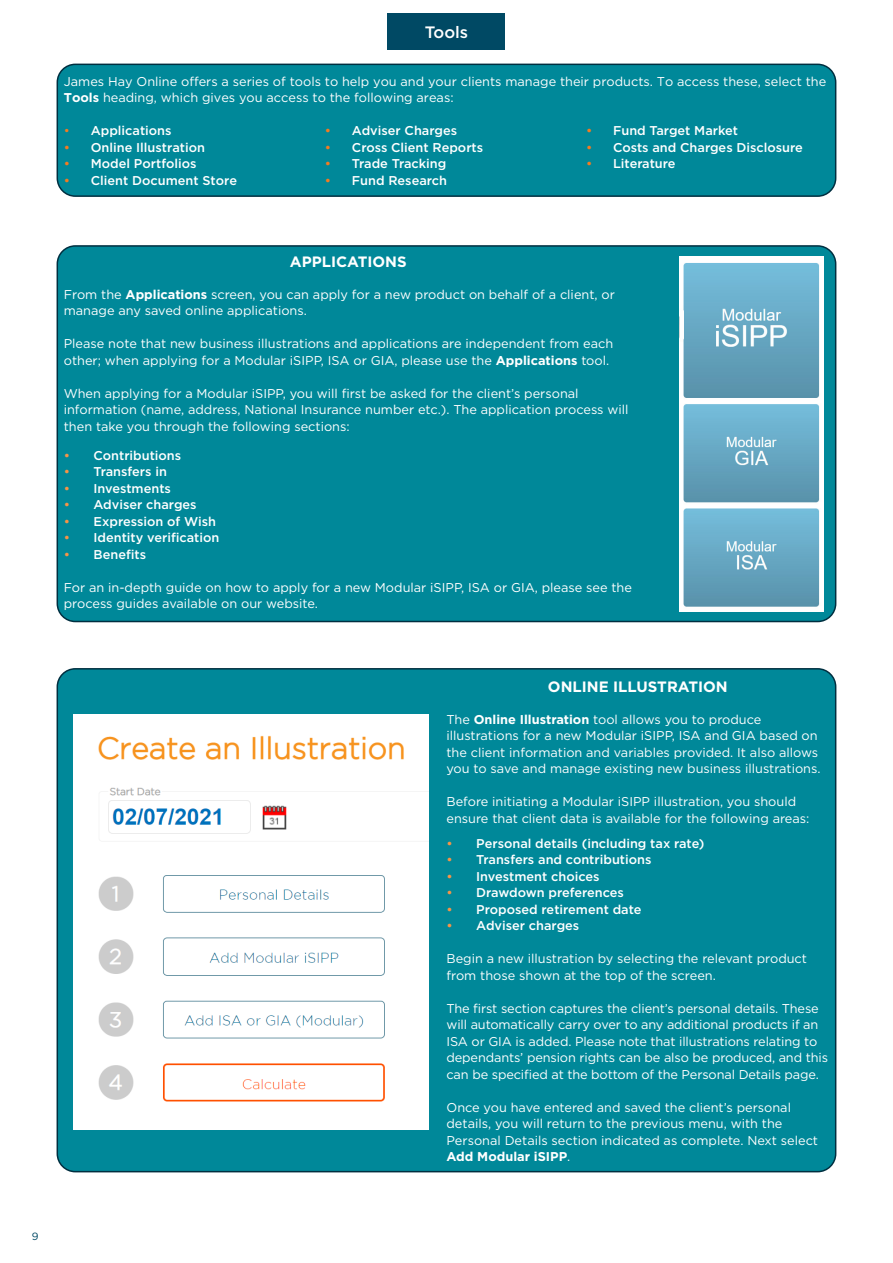
<style>
.page{position:relative;width:893px;height:1263px;background:#fff}
.page>*{position:absolute;margin:0;border:0;box-sizing:border-box;transform-origin:0 0}
.t1{font:500 16.5px "Gotham";color:#fff}
.t2{font:700 15px "Gotham";color:#fff}
.t3{font:12.75px/16.5px "Gotham";color:#fff}
.t4{font:500 12.75px "Gotham";color:#fff}
.t5{font:10.5px "Gotham";color:#004964}
.s1{font-weight:700}
.s2{font-weight:400;color:#f47b21}
.s3{color:#f47b21}
.s4{color:#f79447}
</style>
<div class="page">
<div style="left:57px;top:64px;width:779px;height:132px;background:#089;border-radius:18px"></div>
<div style="left:57px;top:64px;width:779px;height:133px;border:2px solid #002f40;border-radius:18px"></div>
<div style="left:388px;top:14px;width:117px;height:36px;background:#004964"></div>
<div style="left:57px;top:246px;width:779px;height:375px;background:#089;border-radius:18px"></div>
<div style="left:57px;top:245px;width:779px;height:377px;border:2px solid #002f40;border-radius:18px"></div>
<img style="left:679px;top:257px;width:144px;height:354px">
<div style="left:57px;top:669px;width:779px;height:503px;background:#089;border-radius:18px"></div>
<img style="left:74px;top:715px;width:354px;height:414px">
<div style="left:679px;top:309px;width:5px;height:31px;border:2px solid #fff;border-radius:2px"></div>
<p class="t1" style="left:425px;top:22px;width:45px">Tools</p>
<p class="t3" style="left:64px;top:73px;width:764px">James Hay Online offers a series of tools to help you and your clients manage their products. To access these, select the<br><span class="s1">Tools</span> heading, which gives you access to the following areas:</p>
<p class="t4" style="left:64px;top:122px;width:109px"><span class="s2">•</span> Applications</p>
<p class="t4" style="left:64px;top:139px;width:143px"><span class="s3">•</span> Online Illustration</p>
<p class="t4" style="left:64px;top:155px;width:134px"><span class="s3">•</span> Model Portfolios</p>
<p class="t4" style="left:64px;top:172px;width:175px"><span class="s3">•</span> Client Document Store</p>
<p class="t4" style="left:325px;top:122px;width:134px"><span class="s3">•</span> Adviser Charges</p>
<p class="t4" style="left:325px;top:139px;width:160px"><span class="s3">•</span> Cross Client Reports</p>
<p class="t4" style="left:325px;top:155px;width:123px"><span class="s3">•</span> Trade Tracking</p>
<p class="t4" style="left:325px;top:172px;width:124px"><span class="s3">•</span> Fund Research</p>
<p class="t4" style="left:586px;top:122px;width:154px"><span class="s3">•</span> Fund Target Market</p>
<p class="t4" style="left:586px;top:139px;width:218px"><span class="s3">•</span> Costs and Charges Disclosure</p>
<p class="t4" style="left:586px;top:155px;width:91px"><span class="s3">•</span> Literature</p>
<p class="t2" style="left:290px;top:252px;width:118px">APPLICATIONS</p>
<p class="t3" style="left:64px;top:285px;width:553px">From the <span class="s1">Applications</span> screen, you can apply for a new product on behalf of a client, or manage any saved online applications.</p>
<p class="t3" style="left:64px;top:335px;width:551px">Please note that new business illustrations and applications are independent from each other; when applying for a Modular iSIPP, ISA or GIA, please use the <span class="s1">Applications</span> tool.</p>
<p class="t3" style="left:64px;top:384px;width:566px">When applying for a Modular iSIPP, you will first be asked for the client’s personal information (name, address, National Insurance number etc.). The application process will then take you through the following sections:</p>
<p class="t4" style="left:64px;top:447px;width:119px"><span class="s4">•</span> Contributions</p>
<p class="t4" style="left:64px;top:463px;width:105px"><span class="s4">•</span> Transfers in</p>
<p class="t4" style="left:64px;top:480px;width:109px"><span class="s4">•</span> Investments</p>
<p class="t4" style="left:64px;top:496px;width:134px"><span class="s4">•</span> Adviser charges</p>
<p class="t4" style="left:64px;top:513px;width:154px"><span class="s4">•</span> Expression of Wish</p>
<p class="t4" style="left:64px;top:529px;width:157px"><span class="s4">•</span> Identity verification</p>
<p class="t4" style="left:64px;top:546px;width:84px"><span class="s4">•</span> Benefits</p>
<p class="t3" style="left:64px;top:579px;width:570px">For an in-depth guide on how to apply for a new Modular iSIPP, ISA or GIA, please see the process guides available on our website.</p>
<p class="t5" style="left:32px;top:1229px;width:8px">9</p>
<p class="t2" style="left:548px;top:677px;width:181px">ONLINE ILLUSTRATION</p>
<p class="t3" style="left:446px;top:711px;width:376px">The <span class="s1">Online Illustration</span> tool allows you to produce illustrations for a new Modular iSIPP, ISA and GIA based on the client information and variables provided. It also allows you to save and manage existing new business illustrations.</p>
<p class="t3" style="left:446px;top:793px;width:364px">Before initiating a Modular iSIPP illustration, you should ensure that client data is available for the following areas:</p>
<p class="t4" style="left:446px;top:835px;width:260px"><span class="s4">•</span> Personal details (including tax rate)</p>
<p class="t4" style="left:446px;top:851px;width:206px"><span class="s4">•</span> Transfers and contributions</p>
<p class="t4" style="left:446px;top:868px;width:155px"><span class="s4">•</span> Investment choices</p>
<p class="t4" style="left:446px;top:884px;width:179px"><span class="s4">•</span> Drawdown preferences</p>
<p class="t4" style="left:446px;top:901px;width:196px"><span class="s4">•</span> Proposed retirement date</p>
<p class="t4" style="left:446px;top:917px;width:134px"><span class="s4">•</span> Adviser charges</p>
<p class="t3" style="left:446px;top:950px;width:362px">Begin a new illustration by selecting the relevant product from those shown at the top of the screen.</p>
<p class="t3" style="left:446px;top:1000px;width:383px">The first section captures the client’s personal details. These will automatically carry over to any additional products if an ISA or GIA is added. Please note that illustrations relating to dependants’ pension rights can be also be produced, and this can be specified at the bottom of the Personal Details page.</p>
<p class="t3" style="left:446px;top:1099px;width:373px">Once you have entered and saved the client’s personal details, you will return to the previous menu, with the Personal Details section indicated as complete. Next select <span class="s1">Add Modular iSIPP</span>.</p>
</div>
